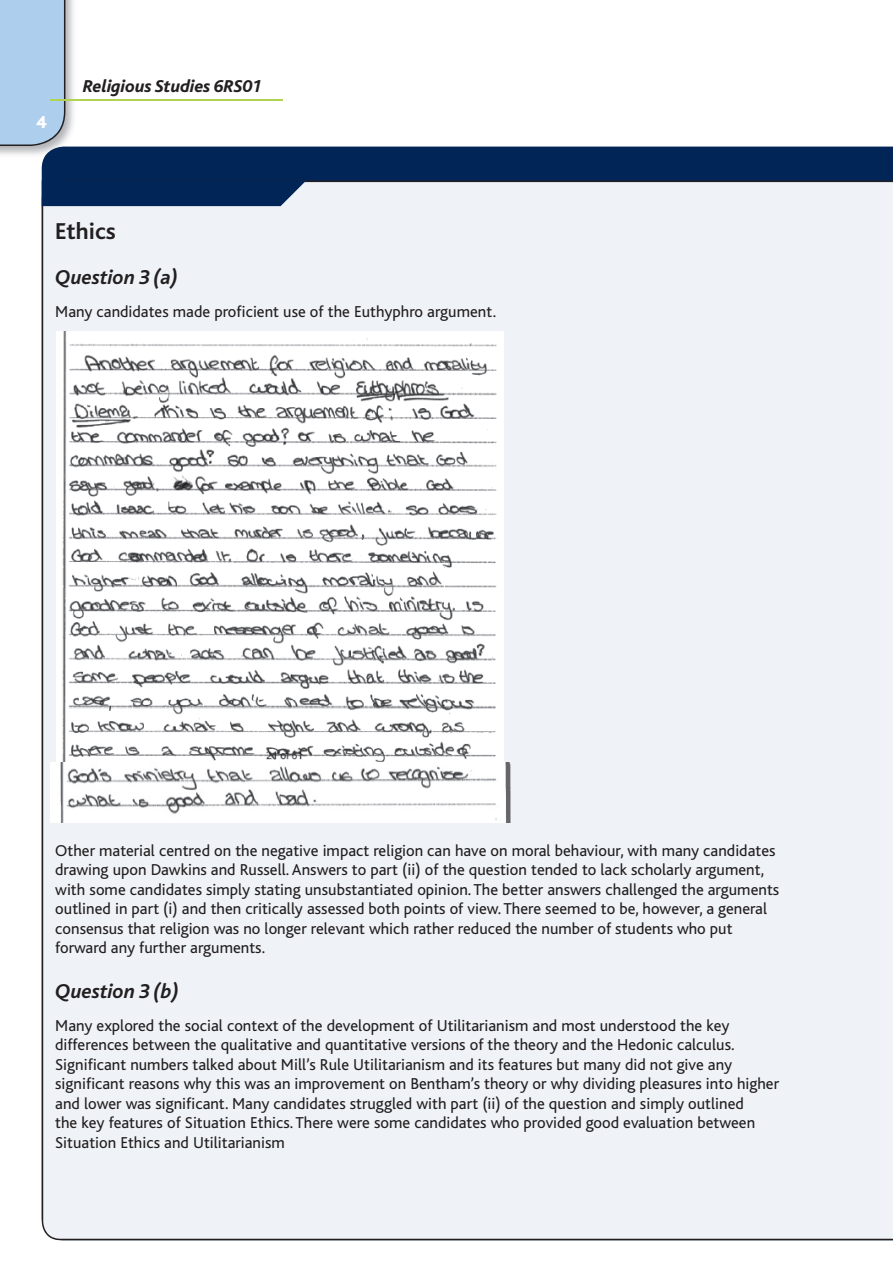
<style>
.page{position:relative;width:893px;height:1263px;background:#fff}
.page>*{position:absolute;margin:0;border:0;box-sizing:border-box;transform-origin:0 0}
.t1{font:700 24px "Bliss";color:#231f20}
.t2{font:italic 700 21px "Bliss";color:#231f20}
.t3{font:italic 800 18px "Bliss";color:#231f20}
.t4{font:800 18px "Bliss";color:#fff}
.t5{font:16.5px/19.5px "Bliss";color:#231f20}
</style>
<div class="page">
<img style="left:0;top:0;width:78px;height:155px">
<div style="left:0;top:0;width:65px;height:146px;background:#adceec"></div>
<hr style="left:50px;top:100px;width:233px;height:1px;background:#b0d354">
<div style="left:42px;top:147px;width:851px;height:34px;background:#002556"></div>
<div style="left:42px;top:181px;width:851px;height:1059px;background:#eff3f7"></div>
<svg style="left:42px;top:153px;width:290px;height:53px;background:#0f315f"></svg>
<img style="left:56px;top:332px;width:447px;height:431px">
<img style="left:51px;top:763px;width:460px;height:60px">
<p class="t4" style="left:36px;top:115px;width:12px">4</p>
<p class="t3" style="left:83px;top:79px;width:181px">Religious Studies 6RS01</p>
<h1 class="t1" style="left:55px;top:222px;width:62px">Ethics</h1>
<p class="t2" style="left:55px;top:269px;width:124px">Question 3 (a)</p>
<p class="t5" style="left:55px;top:303px;width:442px">Many candidates made proficient use of the Euthyphro argument.</p>
<p class="t5" style="left:55px;top:842px;width:725px">Other material centred on the negative impact religion can have on moral behaviour, with many candidates drawing upon Dawkins and Russell. Answers to part (ii) of the question tended to lack scholarly argument, with some candidates simply stating unsubstantiated opinion. The better answers challenged the arguments outlined in part (i) and then critically assessed both points of view. There seemed to be, however, a general consensus that religion was no longer relevant which rather reduced the number of students who put forward any further arguments.</p>
<p class="t2" style="left:55px;top:983px;width:125px">Question 3 (b)</p>
<p class="t5" style="left:55px;top:1017px;width:725px">Many explored the social context of the development of Utilitarianism and most understood the key differences between the qualitative and quantitative versions of the theory and the Hedonic calculus.<br>Significant numbers talked about Mill’s Rule Utilitarianism and its features but many did not give any significant reasons why this was an improvement on Bentham’s theory or why dividing pleasures into higher and lower was significant. Many candidates struggled with part (ii) of the question and simply outlined<br>the key features of Situation Ethics. There were some candidates who provided good evaluation between Situation Ethics and Utilitarianism</p>
</div>
